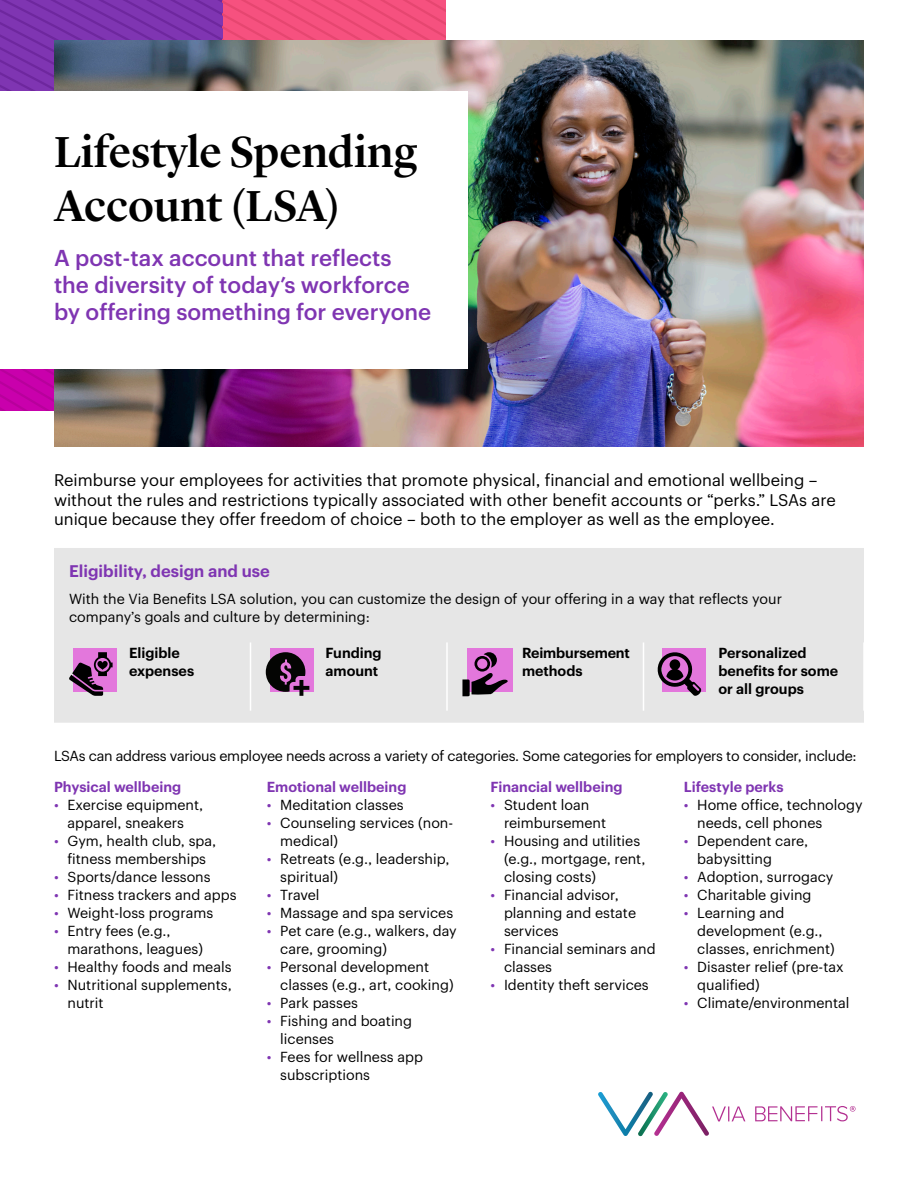
<style>
.page{position:relative;width:918px;height:1188px;background:#fff}
.page>*{position:absolute;margin:0;border:0;box-sizing:border-box;transform-origin:0 0}
.Title_Headline_30_36{font:500 45px/54px "Lyon Display";letter-spacing:-.005em;color:#000}
.Subhead_15_18{font:500 22.5px/27px "Graphik";color:#7f35b2}
.Body_9_5_12{font:16.5px/19.5px "Graphik";color:#000}
.Body_subhead_L1_11_12{font:600 16.5px "Graphik";color:#7f35b2}
.Body_9_5_12-2{font:14.25px/18px "Graphik";color:#000}
.Body_9_5_12-3{font:14.25px "Graphik";letter-spacing:-.02em;color:#000}
.Body_9_5_12-4{font:600 14.25px/18px "Graphik";color:#000}
.Body_subhead_L2_9_5_12{font:600 14.25px "Graphik";color:#7f35b2}
.s1{color:#7f35b2}
</style>
<div class="page">
<svg style="left:0;top:0;width:446px;height:411px;background:#b1389a"></svg>
<img style="left:54px;top:40px;width:810px;height:407px">
<div style="left:0;top:92px;width:467px;height:277px;background:#fff"></div>
<div style="left:54px;top:548px;width:810px;height:175px;background:#e6e6e6"></div>
<hr style="left:250px;top:642px;width:1px;height:69px;background:#fff">
<hr style="left:446px;top:642px;width:2px;height:69px;background:#fff">
<hr style="left:643px;top:642px;width:1px;height:69px;background:#fff">
<hr style="left:863px;top:642px;width:2px;height:69px;background:#fff">
<div style="left:74px;top:648px;width:43px;height:43px;background:#e377dc"></div>
<div style="left:270px;top:648px;width:44px;height:43px;background:#e377dc"></div>
<div style="left:467px;top:648px;width:45px;height:43px;background:#e377dc"></div>
<div style="left:662px;top:648px;width:44px;height:43px;background:#e377dc"></div>
<svg style="left:69px;top:652px;width:44px;height:44px"></svg>
<svg style="left:266px;top:652px;width:43px;height:44px"></svg>
<svg style="left:462px;top:652px;width:46px;height:44px"></svg>
<svg style="left:656px;top:651px;width:46px;height:45px"></svg>
<svg style="left:755px;top:1106px;width:101px;height:15px"></svg>
<svg style="left:598px;top:1092px;width:147px;height:44px"></svg>
<p class="Title_Headline_30_36" style="left:54px;top:121px;width:365px">Lifestyle Spending<br>Account (LSA)</p>
<p class="Subhead_15_18" style="left:54px;top:242px;width:379px">A post-tax account that reflects the diversity of today’s workforce by offering something for everyone</p>
<p class="Body_9_5_12" style="left:54px;top:469px;width:783px">Reimburse your employees for activities that promote physical, financial and emotional wellbeing – without the rules and restrictions typically associated with other benefit accounts or “perks.” LSAs are unique because they offer freedom of choice – both to the employer as well as the employee.</p>
<p class="Body_subhead_L1_11_12" style="left:69px;top:559px;width:202px">Eligibility, design and use</p>
<p class="Body_9_5_12-2" style="left:69px;top:589px;width:714px">With the Via Benefits LSA solution, you can customize the design of your offering in a way that reflects your company’s goals and culture by determining:</p>
<p class="Body_9_5_12-4" style="left:129px;top:643px;width:67px">Eligible expenses</p>
<p class="Body_9_5_12-4" style="left:326px;top:643px;width:58px">Funding amount</p>
<p class="Body_9_5_12-4" style="left:522px;top:643px;width:109px">Reimbursement methods</p>
<p class="Body_9_5_12-4" style="left:718px;top:643px;width:121px">Personalized benefits for some or all groups</p>
<p class="Body_9_5_12-3" style="left:54px;top:745px;width:804px">LSAs can address various employee needs across a variety of categories. Some categories for employers to consider, include:</p>
<p class="Body_subhead_L2_9_5_12" style="left:54px;top:776px;width:129px">Physical wellbeing</p>
<p class="Body_9_5_12-2" style="left:54px;top:795px;width:151px;text-align:center"><span class="s1">•</span> Exercise equipment, apparel, sneakers</p>
<p class="Body_9_5_12-2" style="left:54px;top:831px;width:164px;text-align:center"><span class="s1">•</span> Gym, health club, spa, fitness memberships</p>
<p class="Body_9_5_12-2" style="left:54px;top:867px;width:158px"><span class="s1">•</span> Sports/dance lessons</p>
<p class="Body_9_5_12-2" style="left:54px;top:885px;width:184px"><span class="s1">•</span> Fitness trackers and apps</p>
<p class="Body_9_5_12-2" style="left:54px;top:903px;width:161px"><span class="s1">•</span> Weight-loss programs</p>
<p class="Body_9_5_12-2" style="left:68px;top:921px;width:137px;text-indent:-14px"><span class="s1">•</span> Entry fees (e.g., marathons, leagues)</p>
<p class="Body_9_5_12-2" style="left:54px;top:957px;width:179px"><span class="s1">•</span> Healthy foods and meals</p>
<p class="Body_9_5_12-2" style="left:68px;top:975px;width:166px;text-indent:-14px"><span class="s1">•</span> Nutritional supplements, nutrit</p>
<p class="Body_subhead_L2_9_5_12" style="left:684px;top:776px;width:101px">Lifestyle perks</p>
<p class="Body_9_5_12-2" style="left:697px;top:795px;width:167px;text-indent:-14px"><span class="s1">•</span> Home office, technology needs, cell phones</p>
<p class="Body_9_5_12-2" style="left:697px;top:831px;width:112px;text-indent:-14px"><span class="s1">•</span> Dependent care, babysitting</p>
<p class="Body_9_5_12-2" style="left:684px;top:867px;width:151px"><span class="s1">•</span> Adoption, surrogacy</p>
<p class="Body_9_5_12-2" style="left:684px;top:885px;width:129px"><span class="s1">•</span> Charitable giving</p>
<p class="Body_9_5_12-2" style="left:697px;top:903px;width:139px;text-indent:-14px"><span class="s1">•</span> Learning and development (e.g., classes, enrichment)</p>
<p class="Body_9_5_12-2" style="left:697px;top:957px;width:148px;text-indent:-14px"><span class="s1">•</span> Disaster relief (pre-tax qualified)</p>
<p class="Body_9_5_12-2" style="left:684px;top:993px;width:167px"><span class="s1">•</span> Climate/environmental</p>
<p class="Body_subhead_L2_9_5_12" style="left:267px;top:776px;width:141px">Emotional wellbeing</p>
<p class="Body_9_5_12-2" style="left:267px;top:795px;width:138px"><span class="s1">•</span> Meditation classes</p>
<p class="Body_9_5_12-2" style="left:280px;top:813px;width:174px;text-indent:-14px"><span class="s1">•</span> Counseling services (non&shy;medical)</p>
<p class="Body_9_5_12-2" style="left:280px;top:849px;width:171px;text-indent:-14px"><span class="s1">•</span> Retreats (e.g., leadership, spiritual)</p>
<p class="Body_9_5_12-2" style="left:267px;top:885px;width:54px"><span class="s1">•</span> Travel</p>
<p class="Body_9_5_12-2" style="left:267px;top:903px;width:188px"><span class="s1">•</span> Massage and spa services</p>
<p class="Body_9_5_12-2" style="left:280px;top:921px;width:178px;text-indent:-14px"><span class="s1">•</span> Pet care (e.g., walkers, day care, grooming)</p>
<p class="Body_9_5_12-2" style="left:280px;top:957px;width:175px;text-indent:-14px"><span class="s1">•</span> Personal development classes (e.g., art, cooking)</p>
<p class="Body_9_5_12-2" style="left:267px;top:993px;width:93px"><span class="s1">•</span> Park passes</p>
<p class="Body_9_5_12-2" style="left:280px;top:1011px;width:133px;text-indent:-14px"><span class="s1">•</span> Fishing and boating licenses</p>
<p class="Body_9_5_12-2" style="left:280px;top:1047px;width:144px;text-indent:-14px"><span class="s1">•</span> Fees for wellness app subscriptions</p>
<p class="Body_subhead_L2_9_5_12" style="left:490px;top:776px;width:134px">Financial wellbeing</p>
<p class="Body_9_5_12-2" style="left:504px;top:795px;width:104px;text-indent:-14px"><span class="s1">•</span> Student loan reimbursement</p>
<p class="Body_9_5_12-2" style="left:504px;top:831px;width:143px;text-indent:-14px"><span class="s1">•</span> Housing and utilities (e.g., mortgage, rent, closing costs)</p>
<p class="Body_9_5_12-2" style="left:504px;top:885px;width:134px;text-indent:-14px"><span class="s1">•</span> Financial advisor, planning and estate services</p>
<p class="Body_9_5_12-2" style="left:504px;top:939px;width:153px;text-indent:-14px"><span class="s1">•</span> Financial seminars and classes</p>
<p class="Body_9_5_12-2" style="left:490px;top:975px;width:160px"><span class="s1">•</span> Identity theft services</p>
</div>
